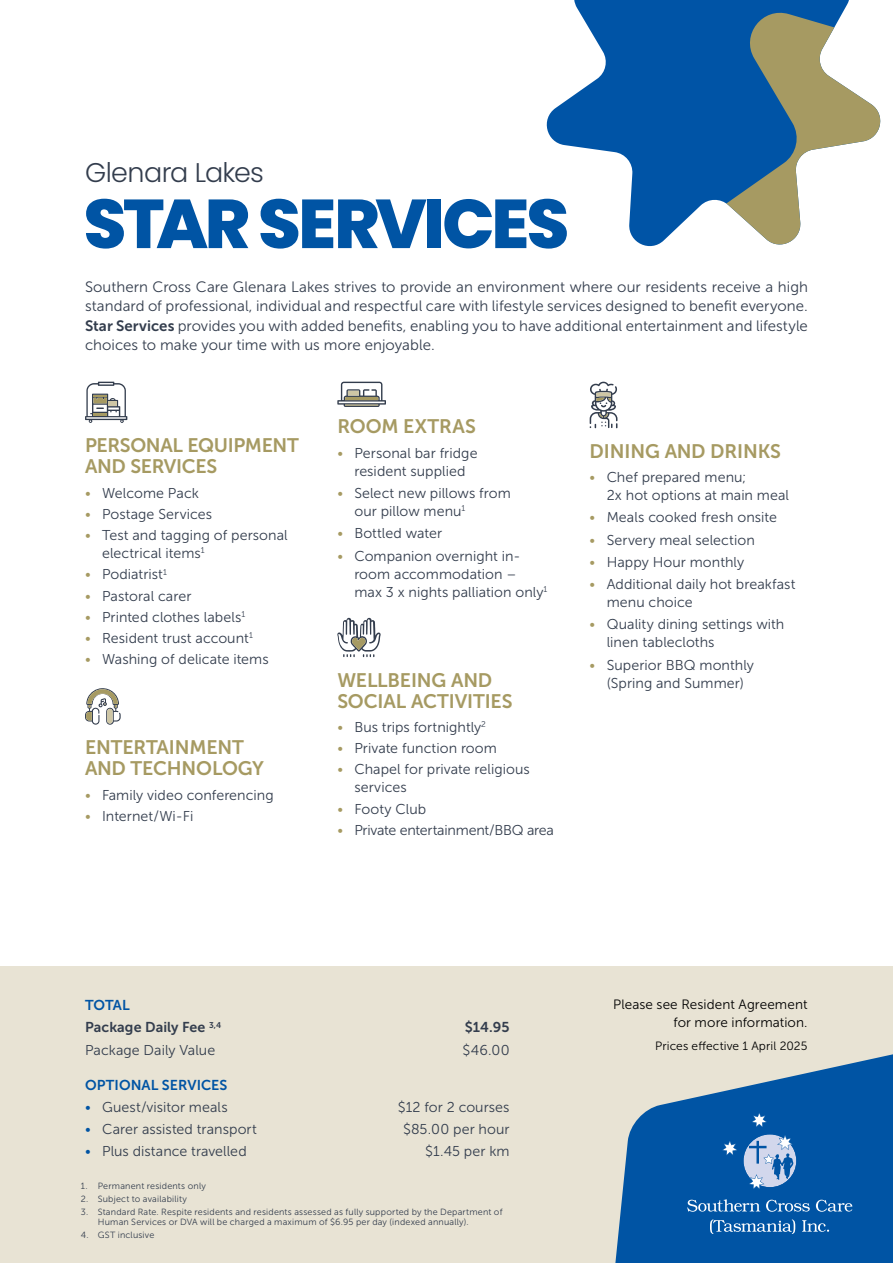
<style>
.page{position:relative;width:893px;height:1263px;background:#fff}
.page>*{position:absolute;margin:0;border:0;box-sizing:border-box;transform-origin:0 0}
.t1{font:800 69px "Poppins";letter-spacing:-.045em;color:#0054a4}
.t2{font:300 27px "Poppins";letter-spacing:-.025em;color:#333d4d}
.t3{font:19.5px/21px "Museo Sans 700";letter-spacing:-.01em;color:#a69a62}
.t4{font:15px/19.5px "Museo Sans 300";letter-spacing:.005em;color:#333d4d;text-align:justify}
.t5{font:14.25px/18px "Museo Sans 300";letter-spacing:.005em;color:#333d4d}
.t6{font:14.25px "Museo Sans 300";letter-spacing:-.015em;color:#333d4d}
.t7{font:14.25px/22.2px "Museo Sans 700";letter-spacing:.005em;color:#333d4d}
.t8{font:14.25px "Museo Sans 700";letter-spacing:.005em;color:#0054a4}
.t9{font:13.5px/18px "Museo Sans 300";letter-spacing:.005em;color:#000;text-align:right}
.t10{font:12px "Museo Sans 300";letter-spacing:.01em;color:#000}
.t11{font:9px/9.8px "Museo Sans 300";letter-spacing:.02em;color:#333d4d}
.s1{font-family:"Museo Sans 700"}
.s2{color:#a69a62}
.s3{color:#0054a4}
</style>
<div class="page">
<div style="left:0;top:967px;width:893px;height:296px;background:#e8e3d4"></div>
<svg style="left:85px;top:382px;width:42px;height:41px"></svg>
<svg style="left:85px;top:688px;width:36px;height:37px"></svg>
<svg style="left:337px;top:382px;width:49px;height:25px"></svg>
<svg style="left:337px;top:618px;width:44px;height:39px"></svg>
<svg style="left:590px;top:382px;width:27px;height:46px"></svg>
<svg style="left:615px;top:1054px;width:278px;height:209px;fill:#0054a4"></svg>
<svg style="left:722px;top:1112px;width:77px;height:78px;background:#4580bc"></svg>
<svg style="left:687px;top:1199px;width:73px;height:13px"></svg>
<svg style="left:766px;top:1200px;width:44px;height:12px"></svg>
<svg style="left:816px;top:1200px;width:36px;height:12px"></svg>
<svg style="left:710px;top:1219px;width:85px;height:15px"></svg>
<svg style="left:802px;top:1220px;width:27px;height:12px"></svg>
<svg style="left:546px;top:0;width:154px;height:247px;fill:#0054a6"></svg>
<svg style="left:700px;top:0;width:181px;height:245px"></svg>
<h2 class="t2" style="left:85px;top:157px;width:180px">Glenara Lakes</h2>
<h1 class="t1" style="left:84px;top:184px;width:487px">STAR SERVICES</h1>
<p class="t4" style="left:85px;top:277px;width:724px">Southern Cross Care Glenara Lakes strives to provide an environment where our residents receive a high standard of professional, individual and respectful care with lifestyle services designed to benefit everyone.<br><span class="s1">Star Services</span> provides you with added benefits, enabling you to have additional entertainment and lifestyle choices to make your time with us more enjoyable.</p>
<h3 class="t3" style="left:85px;top:435px;width:215px">PERSONAL EQUIPMENT<br>AND SERVICES</h3>
<p class="t5" style="left:85px;top:484px;width:115px"><span class="s2">•</span> Welcome Pack</p>
<p class="t5" style="left:85px;top:505px;width:129px"><span class="s2">•</span> Postage Services</p>
<p class="t5" style="left:102px;top:526px;width:187px;text-indent:-17px"><span class="s2">•</span> Test and tagging of personal electrical items<sup>1</sup></p>
<p class="t5" style="left:85px;top:566px;width:84px"><span class="s2">•</span> Podiatrist<sup>1</sup></p>
<p class="t5" style="left:85px;top:587px;width:108px"><span class="s2">•</span> Pastoral carer</p>
<p class="t5" style="left:85px;top:608px;width:162px"><span class="s2">•</span> Printed clothes labels<sup>1</sup></p>
<p class="t5" style="left:85px;top:629px;width:169px"><span class="s2">•</span> Resident trust account<sup>1</sup></p>
<p class="t5" style="left:85px;top:650px;width:185px"><span class="s2">•</span> Washing of delicate items</p>
<h3 class="t3" style="left:85px;top:737px;width:181px">ENTERTAINMENT<br>AND TECHNOLOGY</h3>
<p class="t5" style="left:85px;top:786px;width:190px"><span class="s2">•</span> Family video conferencing</p>
<p class="t5" style="left:85px;top:807px;width:110px"><span class="s2">•</span> Internet/Wi-Fi</p>
<h3 class="t3" style="left:337px;top:416px;width:140px">ROOM EXTRAS</h3>
<p class="t5" style="left:337px;top:444px;width:142px;text-align:center"><span class="s2">•</span> Personal bar fridge resident supplied</p>
<p class="t5" style="left:354px;top:484px;width:158px;text-indent:-17px"><span class="s2">•</span> Select new pillows from our pillow menu<sup>1</sup></p>
<p class="t5" style="left:337px;top:525px;width:106px"><span class="s2">•</span> Bottled water</p>
<p class="t5" style="left:354px;top:547px;width:195px;text-indent:-17px"><span class="s2">•</span> Companion overnight in&shy;room accommodation – max 3 x nights palliation only<sup>1</sup></p>
<h3 class="t3" style="left:337px;top:669px;width:177px">WELLBEING AND<br>SOCIAL ACTIVITIES</h3>
<p class="t5" style="left:337px;top:718px;width:150px"><span class="s2">•</span> Bus trips fortnightly<sup>2</sup></p>
<p class="t5" style="left:337px;top:739px;width:161px"><span class="s2">•</span> Private function room</p>
<p class="t5" style="left:354px;top:761px;width:177px;text-indent:-17px"><span class="s2">•</span> Chapel for private religious services</p>
<p class="t5" style="left:337px;top:800px;width:90px"><span class="s2">•</span> Footy Club</p>
<p class="t6" style="left:337px;top:822px;width:218px"><span class="s2">•</span> Private entertainment/BBQ area</p>
<h3 class="t3" style="left:590px;top:440px;width:193px">DINING AND DRINKS</h3>
<p class="t5" style="left:607px;top:468px;width:184px;text-indent:-17px"><span class="s2">•</span> Chef prepared menu;<br>2x hot options at main meal</p>
<p class="t5" style="left:590px;top:509px;width:189px"><span class="s2">•</span> Meals cooked fresh onsite</p>
<p class="t5" style="left:590px;top:531px;width:167px"><span class="s2">•</span> Servery meal selection</p>
<p class="t5" style="left:590px;top:553px;width:156px"><span class="s2">•</span> Happy Hour monthly</p>
<p class="t5" style="left:607px;top:575px;width:190px;text-indent:-17px"><span class="s2">•</span> Additional daily hot breakfast menu choice</p>
<p class="t5" style="left:607px;top:616px;width:179px;text-indent:-17px"><span class="s2">•</span> Quality dining settings with linen tablecloths</p>
<p class="t5" style="left:590px;top:656px;width:166px;text-align:center"><span class="s2">•</span> Superior BBQ monthly (Spring and Summer)</p>
<p class="t7" style="left:85px;top:994px;width:138px"><span class="s3">TOTAL<br></span>Package Daily Fee <sup>3,4</sup></p>
<p class="t7" style="left:465px;top:1016px;width:46px">$14.95</p>
<p class="t5" style="left:85px;top:1041px;width:132px">Package Daily Value</p>
<p class="t5" style="left:463px;top:1041px;width:49px">$46.00</p>
<p class="t8" style="left:85px;top:1077px;width:144px">OPTIONAL SERVICES</p>
<p class="t5" style="left:85px;top:1098px;width:144px"><span class="s3">•</span> Guest/visitor meals</p>
<p class="t5" style="left:398px;top:1098px;width:113px">$12 for 2 courses</p>
<p class="t5" style="left:85px;top:1120px;width:173px"><span class="s3">•</span> Carer assisted transport</p>
<p class="t5" style="left:403px;top:1120px;width:108px">$85.00 per hour</p>
<p class="t5" style="left:85px;top:1142px;width:163px"><span class="s3">•</span> Plus distance travelled</p>
<p class="t5" style="left:425px;top:1142px;width:86px">$1.45 per km</p>
<p class="t11" style="left:81px;top:1181px;width:127px">1. Permanent residents only</p>
<p class="t11" style="left:81px;top:1194px;width:108px">2. Subject to availability</p>
<p class="t11" style="left:98px;top:1207px;width:406px;text-indent:-17px">3. Standard Rate. Respite residents and residents assessed as fully supported by the Department of<br>Human Services or DVA will be charged a maximum of $6.95 per day (indexed annually).</p>
<p class="t11" style="left:81px;top:1230px;width:75px">4. GST inclusive</p>
<p class="t9" style="left:613px;top:996px;width:196px">Please see Resident Agreement for more information.</p>
<p class="t10" style="left:655px;top:1039px;width:154px">Prices effective 1 April 2025</p>
</div>
